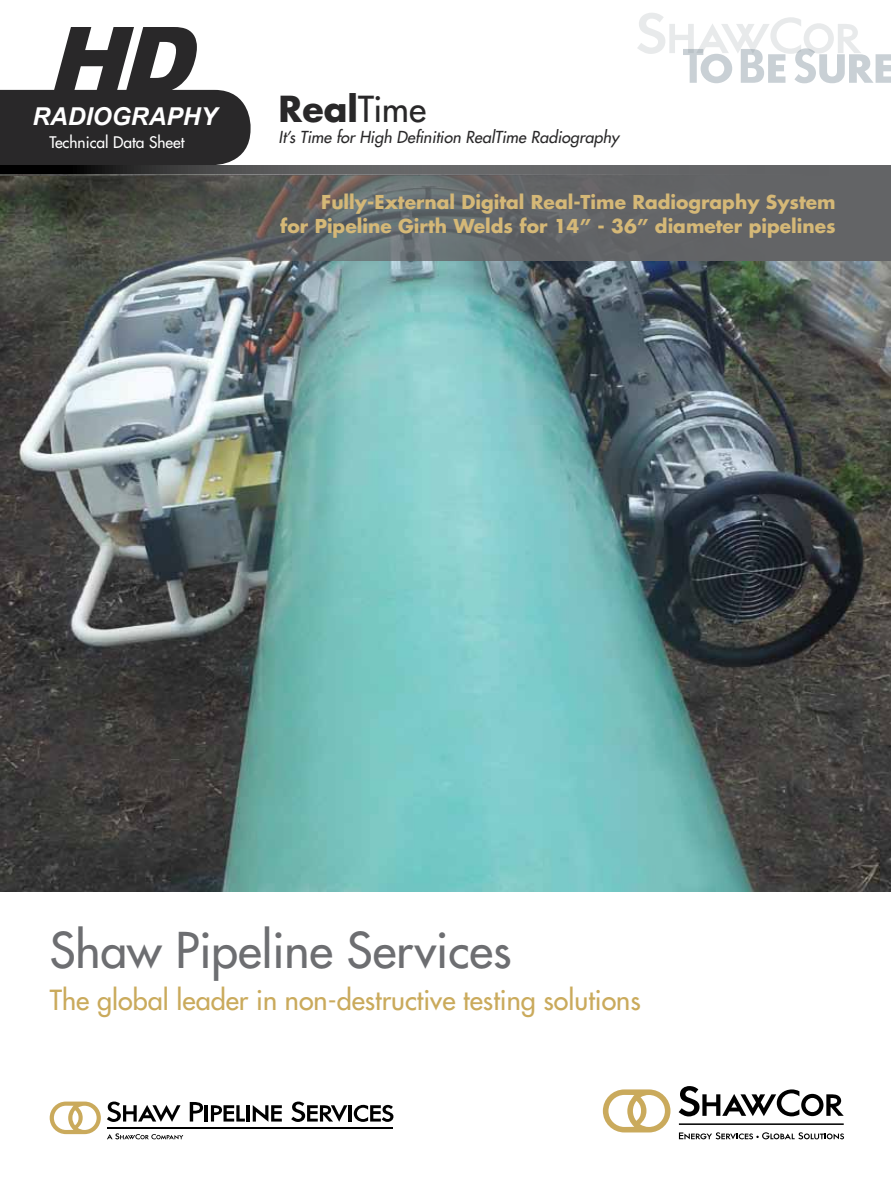
<style>
.page{position:relative;width:891px;height:1188px;background:#fff}
.page>*{position:absolute;margin:0;border:0;box-sizing:border-box;transform-origin:0 0}
.t1{font:italic 900 92.1px "Arial";color:#292829}
.t2{font:48px "Futura";color:#6d6e71}
.t3{font:700 34.95px "Futura";color:#292829}
.t4{font:27px "Futura";color:#caaa5c}
.t5{font:italic 700 24.6px "Arial";color:#fff}
.t6{font:700 18.6px/24px "Futura";color:#d5b877;text-align:right}
.t7{font:italic 16.05px "Futura";color:#292829}
.t8{font:15.6px "Futura";color:#fff}
.s1{font-weight:400}
</style>
<div class="page">
<img style="left:0;top:260px;width:891px;height:632px">
<svg style="left:679px;top:1086px;width:165px;height:30px"></svg>
<svg style="left:679px;top:1132px;width:165px;height:7px"></svg>
<hr style="left:679px;top:1123px;width:165px;height:2px;background:#000">
<svg style="left:603px;top:1089px;width:67px;height:43px"></svg>
<hr style="left:107px;top:1127px;width:286px;height:2px;background:#000">
<svg style="left:107px;top:1102px;width:74px;height:20px"></svg>
<svg style="left:190px;top:1102px;width:13px;height:20px"></svg>
<hr style="left:205px;top:1105px;width:3px;height:17px;background:#000">
<svg style="left:211px;top:1105px;width:34px;height:17px"></svg>
<hr style="left:247px;top:1105px;width:3px;height:17px;background:#000">
<svg style="left:253px;top:1105px;width:29px;height:17px"></svg>
<svg style="left:291px;top:1102px;width:56px;height:20px"></svg>
<hr style="left:349px;top:1105px;width:3px;height:17px;background:#000">
<svg style="left:354px;top:1105px;width:39px;height:17px"></svg>
<svg style="left:107px;top:1133px;width:76px;height:6px"></svg>
<svg style="left:50px;top:1102px;width:51px;height:32px"></svg>
<div style="left:0;top:90px;width:251px;height:75px;background:#292829"></div>
<svg style="left:0;top:176px;width:891px;height:84px;background:#5c5f5d"></svg>
<svg style="left:0;top:165px;width:891px;height:11px;background:#555556"></svg>
<svg style="left:637px;top:13px;width:254px;height:70px"></svg>
<h1 class="t1" style="left:46px;top:-7px;width:180px">HD</h1>
<h3 class="t5" style="left:32px;top:101px;width:186px">RADIOGRAPHY</h3>
<p class="t8" style="left:49px;top:132px;width:136px">Technical Data Sheet</p>
<h3 class="t3" style="left:279px;top:85px;width:149px">Real<span class="s1">Time</span></h3>
<p class="t7" style="left:279px;top:126px;width:342px">It’s Time for High Definition RealTime Radiography</p>
<p class="t6" style="left:280px;top:189px;width:557px">Fully-External Digital Real-Time Radiography System<br>for Pipeline Girth Welds for 14” - 36” diameter pipelines</p>
<h2 class="t2" style="left:50px;top:919px;width:463px">Shaw Pipeline Services</h2>
<h3 class="t4" style="left:50px;top:983px;width:593px">The global leader in non-destructive testing solutions</h3>
</div>
